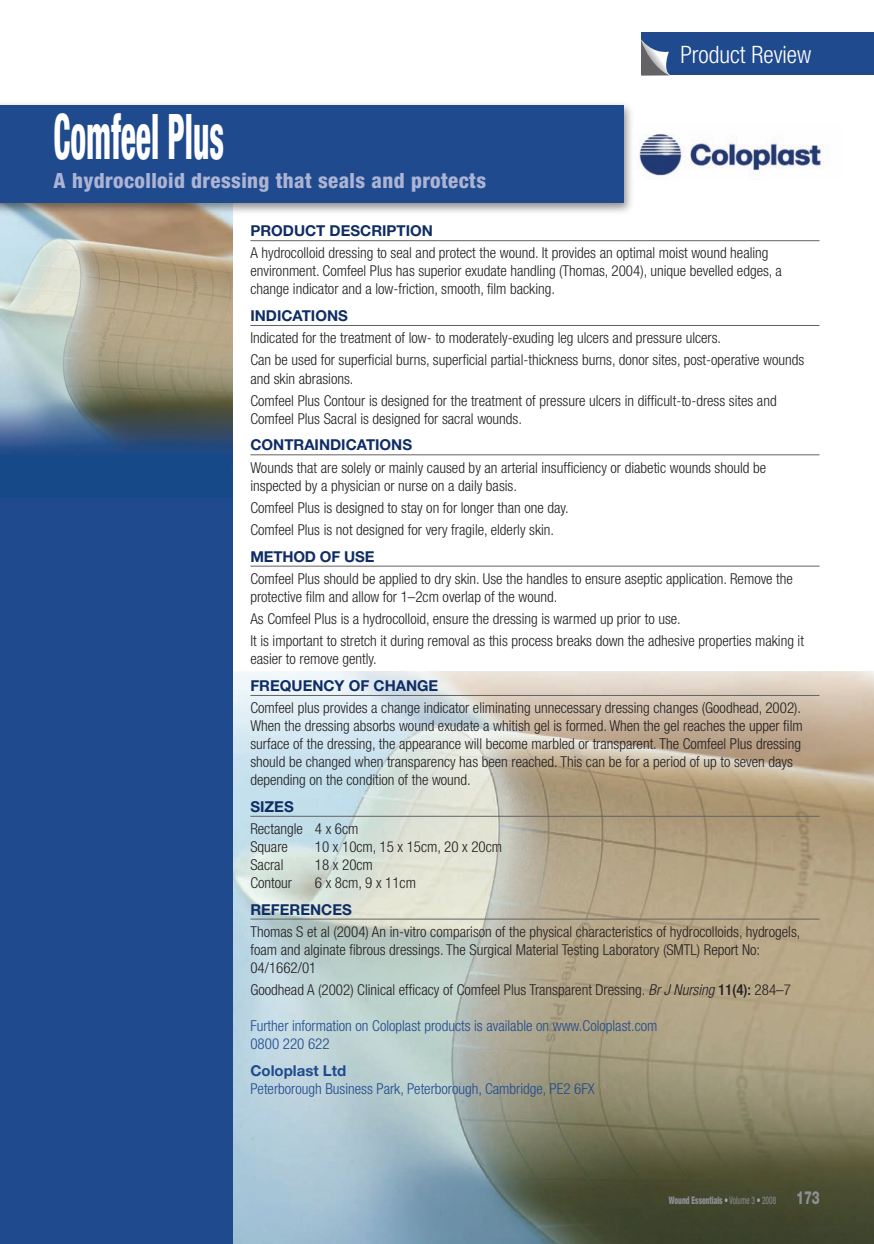
<style>
.page{position:relative;width:874px;height:1244px;background:#fff}
.page>*{position:absolute;margin:0;border:0;box-sizing:border-box;transform-origin:0 0}
.t1{font:800 condensed 63px "Helvetica Neue";color:#fff;scale:.5 1}
.t2{font:300 condensed 24px "Helvetica Neue";color:#fff}
.t3{font:800 condensed 21px "Helvetica Neue";letter-spacing:.02em;color:#acb4d4}
.t4{font:300 condensed 15px/18px "Helvetica Neue";color:#231f20}
.t5{font:300 condensed 15px/18px "Helvetica Neue";color:#204a8e}
.t6{font:700 15px "Helvetica Neue";color:#0f2d65}
.t7{font:700 15px "Helvetica Neue";color:#204a8e}
.t8{font:900 condensed 10.5px "Helvetica Neue";color:#8e9093;scale:.7 1}
.s1{font-style:italic}
.s2{font-weight:500}
.s3{font-weight:400;color:#adaeb2}
.s4{font-weight:400}
.s5{font-weight:800;font-stretch:normal;font-size:18px}
</style>
<div class="page">
<img style="left:232px;top:671px;width:641px;height:572px">
<div style="left:0;top:331px;width:232px;height:912px;background:#204a8e"></div>
<img style="left:0;top:216px;width:232px;height:282px">
<div style="left:641px;top:33px;width:232px;height:42px;background:#204a8e"></div>
<svg style="left:641px;top:39px;width:29px;height:36px"></svg>
<div style="left:0;top:100px;width:635px;height:116px;background:#231f20;opacity:.5"></div>
<div style="left:0;top:105px;width:623px;height:98px;background:#204a8e"></div>
<hr style="left:250px;top:240px;width:569px;height:1px;background:#636366">
<hr style="left:250px;top:325px;width:569px;height:1px;background:#636366">
<hr style="left:250px;top:454px;width:569px;height:1px;background:#636366">
<hr style="left:250px;top:566px;width:569px;height:1px;background:#636366">
<hr style="left:250px;top:695px;width:569px;height:1px;background:#636366">
<hr style="left:250px;top:816px;width:569px;height:1px;background:#636366">
<hr style="left:250px;top:918px;width:569px;height:1px;background:#636366">
<img style="left:633px;top:122px;width:191px;height:58px">
<h2 class="t2" style="left:680px;top:41px;width:132px">Product Review</h2>
<h1 class="t1" style="left:54px;top:98px;width:342px">Comfeel Plus</h1>
<h3 class="t3" style="left:54px;top:168px;width:434px">A hydrocolloid dressing that seals and protects</h3>
<p class="t6" style="left:250px;top:221px;width:184px">PRODUCT DESCRIPTION</p>
<p class="t4" style="left:250px;top:244px;width:533px">A hydrocolloid dressing to seal and protect the wound. It provides an optimal moist wound healing environment. Comfeel Plus has superior exudate handling (Thomas, 2004), unique bevelled edges, a change indicator and a low-friction, smooth, film backing.</p>
<p class="t6" style="left:250px;top:306px;width:99px">INDICATIONS</p>
<p class="t4" style="left:250px;top:327px;width:555px;line-height:22.2px">Indicated for the treatment of low- to moderately-exuding leg ulcers and pressure ulcers.<br>Can be used for superficial burns, superficial partial-thickness burns, donor sites, post-operative wounds</p>
<p class="t4" style="left:250px;top:367px;width:527px;line-height:22.2px">and skin abrasions.<br>Comfeel Plus Contour is designed for the treatment of pressure ulcers in difficult-to-dress sites and</p>
<p class="t4" style="left:250px;top:409px;width:273px">Comfeel Plus Sacral is designed for sacral wounds.</p>
<p class="t6" style="left:250px;top:435px;width:163px">CONTRAINDICATIONS</p>
<p class="t4" style="left:250px;top:458px;width:517px">Wounds that are solely or mainly caused by an arterial insufficiency or diabetic wounds should be inspected by a physician or nurse on a daily basis.</p>
<p class="t4" style="left:250px;top:496px;width:320px;line-height:22.2px">Comfeel Plus is designed to stay on for longer than one day.<br>Comfeel Plus is not designed for very fragile, elderly skin.</p>
<p class="t6" style="left:250px;top:547px;width:126px">METHOD OF USE</p>
<p class="t4" style="left:250px;top:569px;width:544px">Comfeel Plus should be applied to dry skin. Use the handles to ensure aseptic application. Remove the protective film and allow for 1–2cm overlap of the wound.</p>
<p class="t4" style="left:250px;top:607px;width:555px;line-height:22.2px">As Comfeel Plus is a hydrocolloid, ensure the dressing is warmed up prior to use.<br>It is important to stretch it during removal as this process breaks down the adhesive properties making it</p>
<p class="t4" style="left:250px;top:650px;width:128px">easier to remove gently.</p>
<p class="t6" style="left:250px;top:676px;width:189px">FREQUENCY OF CHANGE</p>
<p class="t4" style="left:250px;top:698px;width:553px">Comfeel plus provides a change indicator eliminating unnecessary dressing changes (Goodhead, 2002).<br>When the dressing absorbs wound exudate a whitish gel is formed. When the gel reaches the upper film surface of the dressing, the appearance will become marbled or transparent. The Comfeel Plus dressing should be changed when transparency has been reached. This can be for a period of up to seven days depending on the condition of the wound.</p>
<p class="t6" style="left:250px;top:797px;width:45px">SIZES</p>
<p class="t4" style="left:250px;top:819px;width:110px">Rectangle 4 x 6cm<br>Square</p>
<p class="t4" style="left:315px;top:837px;width:189px">10 x 10cm, 15 x 15cm, 20 x 20cm</p>
<p class="t4" style="left:250px;top:855px;width:35px">Sacral</p>
<p class="t4" style="left:315px;top:855px;width:59px">18 x 20cm</p>
<p class="t4" style="left:250px;top:873px;width:43px">Contour</p>
<p class="t4" style="left:315px;top:873px;width:102px">6 x 8cm, 9 x 11cm</p>
<p class="t6" style="left:250px;top:899px;width:103px">REFERENCES</p>
<p class="t4" style="left:250px;top:922px;width:551px">Thomas S et al (2004) An in-vitro comparison of the physical characteristics of hydrocolloids, hydrogels, foam and alginate fibrous dressings. The Surgical Material Testing Laboratory (SMTL) Report No:<br>04/1662/01</p>
<p class="t4" style="left:250px;top:980px;width:542px">Goodhead A (2002) Clinical efficacy of Comfeel Plus Transparent Dressing. <span class="s1">Br J Nursing</span> <span class="s2">11(4):</span> 284–7</p>
<p class="t5" style="left:250px;top:1016px;width:408px">Further information on Coloplast products is available on www.Coloplast.com<br>0800 220 622</p>
<p class="t7" style="left:250px;top:1060px;width:97px">Coloplast Ltd</p>
<p class="t5" style="left:250px;top:1079px;width:346px">Peterborough Business Park, Peterborough, Cambridge, PE2 6FX</p>
<p class="t8" style="left:669px;top:1193px;width:217px">Wound Essentials <span class="s3">•</span> <span class="s4">Volume 3</span> <span class="s3">•</span> <span class="s4">2008</span> <span class="s5">173</span></p>
</div>
